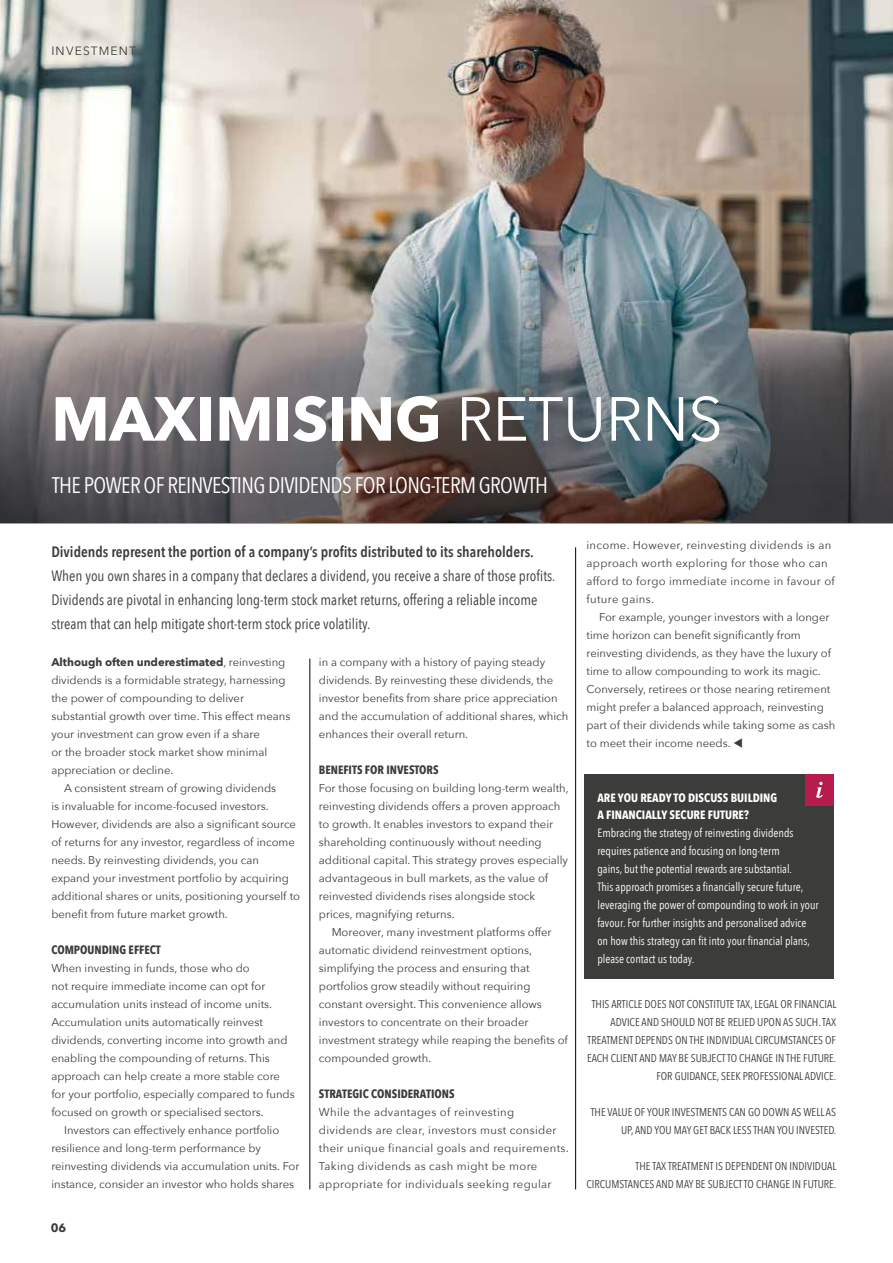
<style>
.page{position:relative;width:893px;height:1263px;background:#fff}
.page>*{position:absolute;margin:0;border:0;box-sizing:border-box;transform-origin:0 0}
.t1{font:700 61.5px "Avenir Next";letter-spacing:-.01em;color:#fff}
.t2{font:22.5px "Avenir Next Condensed";letter-spacing:-.03em;color:#fff}
.t3{font:15px/24px "Avenir Next Condensed";color:#3c3c3b}
.t4{font:600 15px "Avenir Next Condensed";color:#3c3c3b}
.t5{font:12px/18px "Avenir Next Condensed";color:#fff}
.t6{font:700 12px "Avenir Next Condensed";color:#3c3c3b}
.t7{font:700 12px/16.5px "Avenir Next Condensed";color:#fff}
.t8{font:12px "Avenir Next";letter-spacing:.1em;color:#3c3c3b}
.t9{font:700 12px "Avenir Next";color:#3c3c3b}
.t10{font:11.25px/18px "Avenir Next";color:#3c3c3b}
.t11{font:11.25px/18px "Avenir Next Condensed";color:#3c3c3b;text-align:right}
.t12{font:11.25px/18px "Avenir Next";letter-spacing:.03em;color:#3c3c3b}
.s1{font-weight:400}
.s2{font-weight:700}
</style>
<div class="page">
<img style="left:0;top:0;width:892px;height:207px">
<img style="left:0;top:207px;width:892px;height:316px">
<hr style="left:575px;top:547px;width:1px;height:642px;background:#000">
<hr style="left:310px;top:659px;width:1px;height:530px;background:#000">
<div style="left:584px;top:774px;width:250px;height:204px;background:#3c3c3b"></div>
<div style="left:805px;top:774px;width:29px;height:31px;background:#b61d4c"></div>
<svg style="left:816px;top:782px;width:7px;height:16px"></svg>
<p class="t8" style="left:51px;top:43px;width:86px">INVESTMENT</p>
<h1 class="t1" style="left:51px;top:379px;width:673px">MAXIMISING <span class="s1">RETURNS</span></h1>
<h2 class="t2" style="left:52px;top:471px;width:497px">THE POWER OF REINVESTING DIVIDENDS FOR LONG-TERM GROWTH</h2>
<h3 class="t4" style="left:51px;top:542px;width:484px">Dividends represent the portion of a company’s profits distributed to its shareholders.</h3>
<p class="t3" style="left:51px;top:565px;width:506px">When you own shares in a company that declares a dividend, you receive a share of those profits.<br>Dividends are pivotal in enhancing long-term stock market returns, offering a reliable income stream that can help mitigate short-term stock price volatility.</p>
<p class="t10" style="left:51px;top:653px;width:241px"><span class="s2">Although often underestimated</span>, reinvesting dividends is a formidable strategy, harnessing the power of compounding to deliver substantial growth over time. This effect means your investment can grow even if a share<br>or the broader stock market show minimal appreciation or decline.</p>
<p class="t10" style="left:51px;top:779px;width:250px;text-indent:13px">A consistent stream of growing dividends<br>is invaluable for income-focused investors.<br>However, dividends are also a significant source of returns for any investor, regardless of income needs. By reinvesting dividends, you can expand your investment portfolio by acquiring additional shares or units, positioning yourself to benefit from future market growth.</p>
<p class="t6" style="left:51px;top:942px;width:111px">COMPOUNDING EFFECT</p>
<p class="t10" style="left:51px;top:959px;width:245px">When investing in funds, those who do<br>not require immediate income can opt for accumulation units instead of income units.<br>Accumulation units automatically reinvest dividends, converting income into growth and enabling the compounding of returns. This approach can help create a more stable core for your portfolio, especially compared to funds focused on growth or specialised sectors.</p>
<p class="t10" style="left:51px;top:1121px;width:250px;text-indent:13px">Investors can effectively enhance portfolio resilience and long-term performance by reinvesting dividends via accumulation units. For instance, consider an investor who holds shares</p>
<p class="t10" style="left:319px;top:653px;width:251px">in a company with a history of paying steady dividends. By reinvesting these dividends, the investor benefits from share price appreciation and the accumulation of additional shares, which enhances their overall return.</p>
<p class="t6" style="left:319px;top:762px;width:121px">BENEFITS FOR INVESTORS</p>
<p class="t10" style="left:319px;top:779px;width:251px">For those focusing on building long-term wealth,</p>
<p class="t10" style="left:319px;top:797px;width:243px">reinvesting dividends offers a proven approach</p>
<p class="t10" style="left:319px;top:815px;width:236px">to growth. It enables investors to expand their</p>
<p class="t10" style="left:319px;top:833px;width:224px">shareholding continuously without needing</p>
<p class="t10" style="left:319px;top:851px;width:251px">additional capital. This strategy proves especially</p>
<p class="t10" style="left:319px;top:869px;width:231px">advantageous in bull markets, as the value of</p>
<p class="t10" style="left:319px;top:887px;width:218px">reinvested dividends rises alongside stock</p>
<p class="t10" style="left:319px;top:905px;width:137px">prices, magnifying returns.</p>
<p class="t10" style="left:332px;top:923px;width:221px">Moreover, many investment platforms offer</p>
<p class="t10" style="left:319px;top:941px;width:215px">automatic dividend reinvestment options,</p>
<p class="t10" style="left:319px;top:959px;width:212px">simplifying the process and ensuring that</p>
<p class="t10" style="left:319px;top:977px;width:213px">portfolios grow steadily without requiring</p>
<p class="t10" style="left:319px;top:995px;width:225px">constant oversight. This convenience allows</p>
<p class="t10" style="left:319px;top:1013px;width:211px">investors to concentrate on their broader</p>
<p class="t10" style="left:319px;top:1031px;width:251px">investment strategy while reaping the benefits of</p>
<p class="t10" style="left:319px;top:1049px;width:114px">compounded growth.</p>
<p class="t6" style="left:319px;top:1086px;width:137px">STRATEGIC CONSIDERATIONS</p>
<p class="t12" style="left:319px;top:1103px;width:251px">While the advantages of reinvesting dividends are clear, investors must consider their unique financial goals and requirements.<br>Taking dividends as cash might be more appropriate for individuals seeking regular</p>
<p class="t9" style="left:51px;top:1220px;width:17px">06</p>
<p class="t12" style="left:586px;top:536px;width:250px">income. However, reinvesting dividends is an approach worth exploring for those who can afford to forgo immediate income in favour of future gains.</p>
<p class="t10" style="left:586px;top:608px;width:250px;text-indent:13px">For example, younger investors with a longer time horizon can benefit significantly from reinvesting dividends, as they have the luxury of time to allow compounding to work its magic.<br>Conversely, retirees or those nearing retirement might prefer a balanced approach, reinvesting part of their dividends while taking some as cash to meet their income needs. ▼</p>
<p class="t7" style="left:597px;top:790px;width:181px">ARE YOU READY TO DISCUSS BUILDING<br>A FINANCIALLY SECURE FUTURE?</p>
<p class="t5" style="left:597px;top:824px;width:223px">Embracing the strategy of reinvesting dividends requires patience and focusing on long-term<br>gains, but the potential rewards are substantial.<br>This approach promises a financially secure future, leveraging the power of compounding to work in your favour. For further insights and personalised advice on how this strategy can fit into your financial plans, please contact us today.</p>
<p class="t11" style="left:587px;top:995px;width:251px">THIS ARTICLE DOES NOT CONSTITUTE TAX, LEGAL OR FINANCIAL ADVICE AND SHOULD NOT BE RELIED UPON AS SUCH. TAX TREATMENT DEPENDS ON THE INDIVIDUAL CIRCUMSTANCES OF EACH CLIENT AND MAY BE SUBJECT TO CHANGE IN THE FUTURE.<br>FOR GUIDANCE, SEEK PROFESSIONAL ADVICE.</p>
<p class="t11" style="left:591px;top:1103px;width:247px">THE VALUE OF YOUR INVESTMENTS CAN GO DOWN AS WELL AS<br>UP, AND YOU MAY GET BACK LESS THAN YOU INVESTED.</p>
<p class="t11" style="left:586px;top:1157px;width:251px">THE TAX TREATMENT IS DEPENDENT ON INDIVIDUAL<br>CIRCUMSTANCES AND MAY BE SUBJECT TO CHANGE IN FUTURE.</p>
</div>
